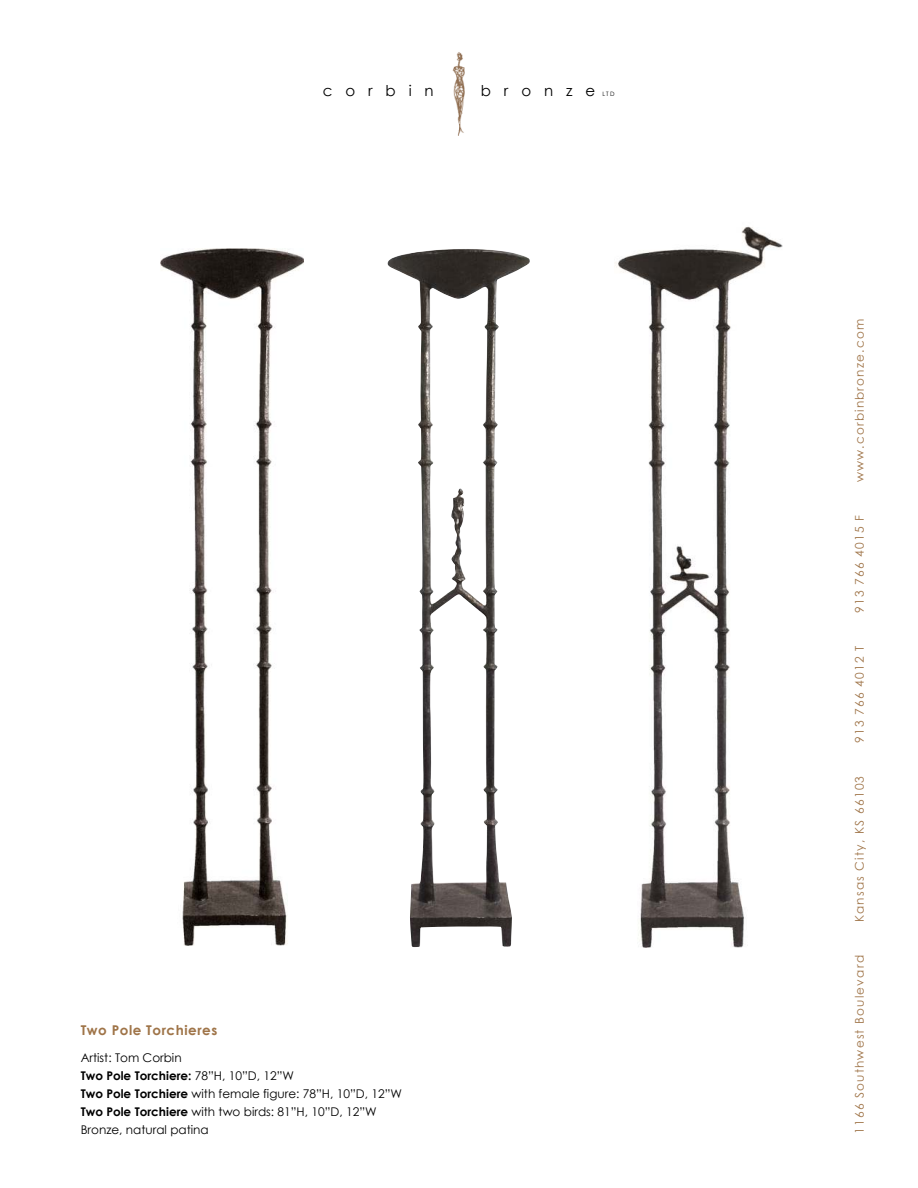
<style>
.page{position:relative;width:918px;height:1188px;background:#fff}
.page>*{position:absolute;margin:0;border:0;box-sizing:border-box;transform-origin:0 0}
.t1{font:15px "Century Gothic";letter-spacing:.86em;color:#000}
.t2{font:700 13.5px "Century Gothic";letter-spacing:.04em;color:#9f7448}
.t3{font:12px/18px "Century Gothic";color:#000}
.t4{font:12px "Century Gothic";letter-spacing:.1em;color:#9f7448}
.t5{font:6px "Century Gothic";color:#000}
.s1{font-weight:700}
</style>
<div class="page">
<img style="left:452px;top:52px;width:13px;height:84px">
<img style="left:387px;top:249px;width:125px;height:698px">
<img style="left:615px;top:226px;width:168px;height:722px">
<img style="left:160px;top:248px;width:143px;height:698px">
<p class="t1" style="left:323px;top:85px;width:112px">corbin</p>
<p class="t1" style="left:481px;top:85px;width:116px">bronze</p>
<p class="t5" style="left:602px;top:92px;width:14px">LTD</p>
<p class="t2" style="left:81px;top:1022px;width:138px">Two Pole Torchieres</p>
<p class="t3" style="left:81px;top:1050px;width:323px">Artist: Tom Corbin<br><span class="s1">Two Pole Torchiere:</span> 78”H, 10”D, 12”W<br><span class="s1">Two Pole Torchiere</span> with female figure: 78”H, 10”D, 12”W <span class="s1">Two Pole Torchiere</span> with two birds: 81”H, 10”D, 12”W Bronze, natural patina</p>
<p class="t4" style="left:855px;top:482px;width:165px;rotate:-90deg">www.corbinbronze.com</p>
<p class="t4" style="left:855px;top:613px;width:99px;rotate:-90deg">913 766 4015 F</p>
<p class="t4" style="left:855px;top:743px;width:99px;rotate:-90deg">913 766 4012 T</p>
<p class="t4" style="left:855px;top:922px;width:148px;rotate:-90deg">Kansas City, KS 66103</p>
<p class="t4" style="left:855px;top:1134px;width:180px;rotate:-90deg">1166 Southwest Boulevard</p>
</div>
